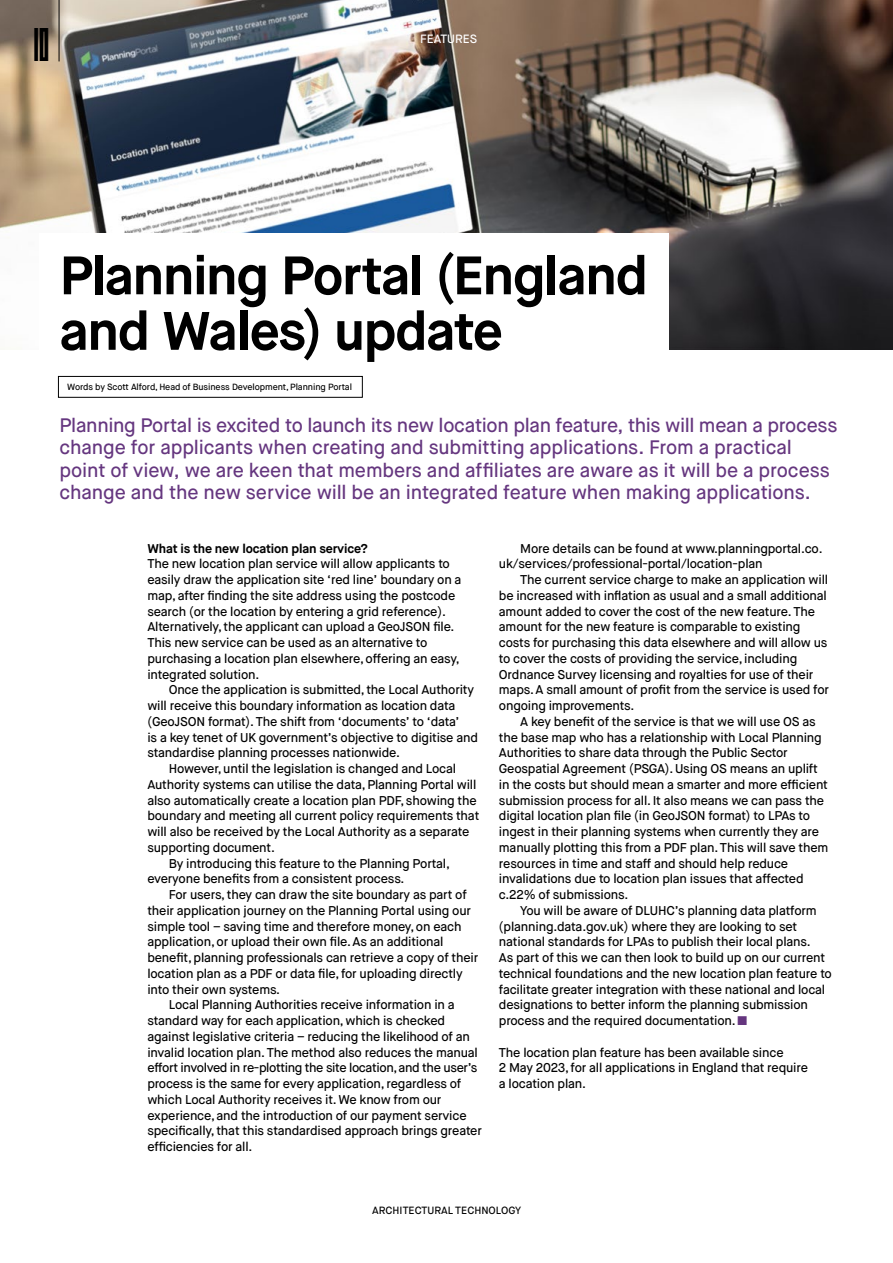
<style>
.page{position:relative;width:893px;height:1263px;background:#fff}
.page>*{position:absolute;margin:0;border:0;box-sizing:border-box;transform-origin:0 0}
.Large_Headers{font:700 54px "Maison Neue";letter-spacing:-.025em;color:#000}
.t1{font:33px "AT Numeric";color:#000}
.Intro_copy{font:500 19.5px/22.5px "Maison Neue";letter-spacing:-.01em;color:#65367f}
.Body_Text_-_para_ind{font:500 12.75px/15.8px "Maison Neue";letter-spacing:-.015em;color:#000}
.Body_Text_-_para_ind-2{font:700 12.75px "Maison Neue";letter-spacing:-.015em;color:#000}
.t2{font:500 12px "Maison Neue";color:#fff}
.t3{font:500 10.5px "Maison Neue";color:#000}
.Image_caption{font:500 9px "Maison Neue";letter-spacing:-.01em;color:#000}
.s1{color:#65367f}
</style>
<div class="page">
<img style="left:0;top:0;width:893px;height:350px">
<div style="left:40px;top:233px;width:629px;height:202px;background:#fff"></div>
<div style="left:58px;top:376px;width:305px;height:22px;border:1px solid #000"></div>
<hr style="left:59px;top:0;width:1px;height:61px;background:#000">
<p class="t1" style="left:34px;top:31px;width:17px">10</p>
<p class="t2" style="left:420px;top:32px;width:59px">FEATURES</p>
<p class="Large_Headers" style="left:60px;top:241px;width:590px">Planning Portal (England</p>
<p class="Large_Headers" style="left:60px;top:297px;width:445px">and Wales) update</p>
<p class="Image_caption" style="left:67px;top:382px;width:286px">Words by Scott Alford, Head of Business Development, Planning Portal</p>
<p class="Intro_copy" style="left:60px;top:414px;width:780px">Planning Portal is excited to launch its new location plan feature, this will mean a process change for applicants when creating and submitting applications. From a practical point of view, we are keen that members and affiliates are aware as it will be a process change and the new service will be an integrated feature when making applications.</p>
<p class="Body_Text_-_para_ind-2" style="left:147px;top:540px;width:222px">What is the new location plan service?</p>
<p class="Body_Text_-_para_ind" style="left:147px;top:556px;width:316px">The new location plan service will allow applicants to easily draw the application site ‘red line’ boundary on a map, after finding the site address using the postcode search (or the location by entering a grid reference).<br>Alternatively, the applicant can upload a GeoJSON file.<br>This new service can be used as an alternative to purchasing a location plan elsewhere, offering an easy, integrated solution.</p>
<p class="Body_Text_-_para_ind" style="left:147px;top:682px;width:332px;text-indent:21px">Once the application is submitted, the Local Authority will receive this boundary information as location data (GeoJSON format). The shift from ‘documents’ to ‘data’<br>is a key tenet of UK government’s objective to digitise and standardise planning processes nationwide.</p>
<p class="Body_Text_-_para_ind" style="left:147px;top:761px;width:333px;text-indent:21px">However, until the legislation is changed and Local Authority systems can utilise the data, Planning Portal will also automatically create a location plan PDF, showing the boundary and meeting all current policy requirements that will also be received by the Local Authority as a separate supporting document.</p>
<p class="Body_Text_-_para_ind" style="left:147px;top:855px;width:304px;text-indent:21px">By introducing this feature to the Planning Portal, everyone benefits from a consistent process.</p>
<p class="Body_Text_-_para_ind" style="left:147px;top:887px;width:332px;text-indent:21px">For users, they can draw the site boundary as part of their application journey on the Planning Portal using our simple tool – saving time and therefore money, on each application, or upload their own file. As an additional benefit, planning professionals can retrieve a copy of their location plan as a PDF or data file, for uploading directly into their own systems.</p>
<p class="Body_Text_-_para_ind" style="left:147px;top:997px;width:336px;text-indent:21px">Local Planning Authorities receive information in a standard way for each application, which is checked against legislative criteria – reducing the likelihood of an invalid location plan. The method also reduces the manual effort involved in re-plotting the site location, and the user’s process is the same for every application, regardless of which Local Authority receives it. We know from our experience, and the introduction of our payment service specifically, that this standardised approach brings greater efficiencies for all.</p>
<p class="Body_Text_-_para_ind" style="left:499px;top:540px;width:325px;text-indent:21px">More details can be found at www.planningportal.co. uk/services/professional-portal/location-plan</p>
<p class="Body_Text_-_para_ind" style="left:499px;top:572px;width:332px;text-indent:21px">The current service charge to make an application will be increased with inflation as usual and a small additional amount added to cover the cost of the new feature. The amount for the new feature is comparable to existing costs for purchasing this data elsewhere and will allow us to cover the costs of providing the service, including Ordnance Survey licensing and royalties for use of their maps. A small amount of profit from the service is used for ongoing improvements.</p>
<p class="Body_Text_-_para_ind" style="left:499px;top:713px;width:331px;text-indent:21px">A key benefit of the service is that we will use OS as the base map who has a relationship with Local Planning Authorities to share data through the Public Sector Geospatial Agreement (PSGA). Using OS means an uplift in the costs but should mean a smarter and more efficient submission process for all. It also means we can pass the digital location plan file (in GeoJSON format) to LPAs to ingest in their planning systems when currently they are manually plotting this from a PDF plan. This will save them resources in time and staff and should help reduce invalidations due to location plan issues that affected c.22% of submissions.</p>
<p class="Body_Text_-_para_ind" style="left:499px;top:902px;width:334px;text-indent:21px">You will be aware of DLUHC’s planning data platform (planning.data.gov.uk) where they are looking to set national standards for LPAs to publish their local plans.<br>As part of this we can then look to build up on our current technical foundations and the new location plan feature to facilitate greater integration with these national and local designations to better inform the planning submission process and the required documentation. <span class="s1">■</span></p>
<p class="Body_Text_-_para_ind" style="left:499px;top:1044px;width:311px">The location plan feature has been available since<br>2 May 2023, for all applications in England that require a location plan.</p>
<p class="t3" style="left:372px;top:1204px;width:150px">ARCHITECTURAL TECHNOLOGY</p>
</div>
